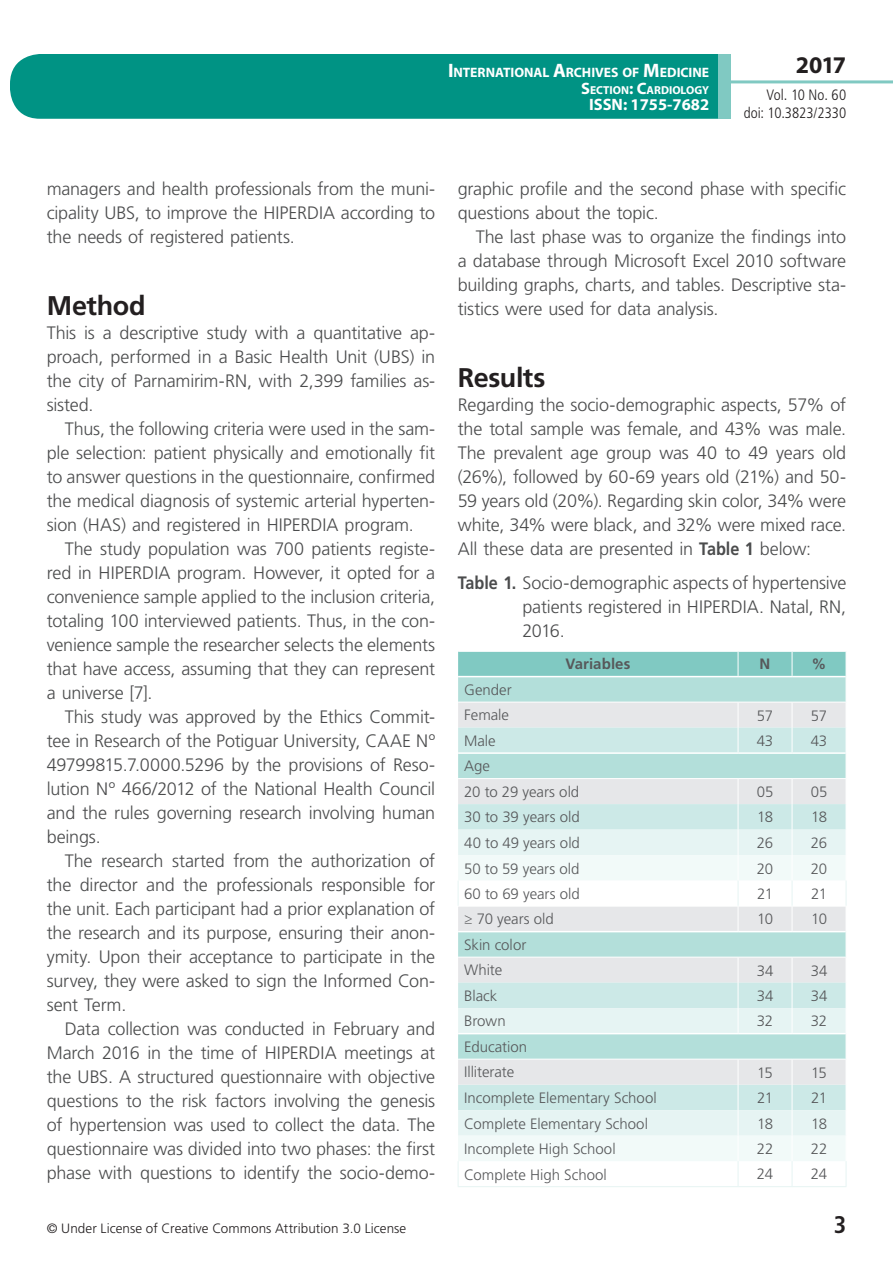
<style>
.page{position:relative;width:893px;height:1263px;background:#fff}
.page>*{position:absolute;margin:0;border:0;box-sizing:border-box;transform-origin:0 0}
.t1{font:700 27px "Frutiger LT Std";letter-spacing:-.015em;color:#231f20}
.t2{font:700 24px "Myriad Pro";color:#231f20}
.t3{font:700 condensed 24px "Frutiger LT Std";color:#231f20}
.t4{font:300 18px/24px "Frutiger LT Std";letter-spacing:-.01em;color:#4b4c4d;text-align:justify}
.t5{font:700 16.5px "Myriad Pro";color:#fff}
.t6{font:300 15px/25.5px "Frutiger LT Std";color:#57585a}
.t7{font:300 condensed 15px/18px "Frutiger LT Std";color:#231f20;text-align:right}
.t8{font:700 15px "Frutiger LT Std";letter-spacing:.005em;color:#57585a}
.t9{font:700 13.65px "Myriad Pro";letter-spacing:-.005em;color:#fff}
.t10{font:300 13.5px "Frutiger LT Std";letter-spacing:.005em;color:#231f20}
.t11{font:700 11.55px "Myriad Pro";color:#fff}
.s1{font-size:19.5px}
.s2{font-size:16.5px}
.s3{font-weight:700}
</style>
<div class="page">
<div style="left:10px;top:54px;width:775px;height:65px;background:#009384;border-radius:30px"></div>
<div style="left:732px;top:0;width:161px;height:157px;background:#fff"></div>
<hr style="left:730px;top:80px;width:163px;height:3px;background:#80c9c2">
<div style="left:718px;top:54px;width:13px;height:65px;background:#80c9c2"></div>
<svg style="left:458px;top:651px;width:389px;height:535px"></svg>
<hr style="left:458px;top:1186px;width:280px;height:1px;background:#e6f4f3">
<hr style="left:738px;top:1186px;width:54px;height:1px;background:#e6f4f3">
<hr style="left:792px;top:1186px;width:54px;height:1px;background:#e6f4f3">
<p class="t9" style="left:448px;top:64px;width:263px"><span class="s1">I</span>NTERNATIONAL <span class="s1">A</span>RCHIVES OF <span class="s1">M</span>EDICINE</p>
<p class="t11" style="left:581px;top:82px;width:130px"><span class="s2">S</span>ECTION<span class="s2">: C</span>ARDIOLOGY</p>
<p class="t5" style="left:589px;top:94px;width:122px">ISSN: 1755-7682</p>
<h2 class="t2" style="left:796px;top:49px;width:52px">2017</h2>
<p class="t7" style="left:744px;top:86px;width:104px">Vol. 10 No. 60 doi: 10.3823/2330</p>
<p class="t4" style="left:47px;top:177px;width:390px">managers and health professionals from the muni&shy;cipality UBS, to improve the HIPERDIA according to the needs of registered patients.</p>
<h1 class="t1" style="left:47px;top:290px;width:100px">Method</h1>
<p class="t4" style="left:47px;top:321px;width:390px">This is a descriptive study with a quantitative ap&shy;proach, performed in a Basic Health Unit (UBS) in the city of Parnamirim-RN, with 2,399 families as&shy;sisted.</p>
<p class="t4" style="left:47px;top:417px;width:390px;text-indent:18px">Thus, the following criteria were used in the sam&shy;ple selection: patient physically and emotionally fit to answer questions in the questionnaire, confirmed the medical diagnosis of systemic arterial hyperten&shy;sion (HAS) and registered in HIPERDIA program.</p>
<p class="t4" style="left:47px;top:537px;width:390px;text-indent:18px">The study population was 700 patients registe&shy;red in HIPERDIA program. However, it opted for a convenience sample applied to the inclusion criteria, totaling 100 interviewed patients. Thus, in the con&shy;venience sample the researcher selects the elements that have access, assuming that they can represent a universe [7].</p>
<p class="t4" style="left:47px;top:705px;width:390px;text-indent:18px">This study was approved by the Ethics Commit&shy;tee in Research of the Potiguar University, CAAE Nº 49799815.7.0000.5296 by the provisions of Reso&shy;lution Nº 466/2012 of the National Health Council and the rules governing research involving human beings.</p>
<p class="t4" style="left:47px;top:849px;width:390px;text-indent:18px">The research started from the authorization of the director and the professionals responsible for the unit. Each participant had a prior explanation of the research and its purpose, ensuring their anon&shy;ymity. Upon their acceptance to participate in the survey, they were asked to sign the Informed Con&shy;sent Term.</p>
<p class="t4" style="left:47px;top:1017px;width:390px;text-indent:18px">Data collection was conducted in February and March 2016 in the time of HIPERDIA meetings at the UBS. A structured questionnaire with objective questions to the risk factors involving the genesis of hypertension was used to collect the data. The questionnaire was divided into two phases: the first phase with questions to identify the socio-demo-</p>
<p class="t4" style="left:458px;top:177px;width:390px">graphic profile and the second phase with specific questions about the topic.</p>
<p class="t4" style="left:458px;top:225px;width:390px;text-indent:18px">The last phase was to organize the findings into a database through Microsoft Excel 2010 software building graphs, charts, and tables. Descriptive sta&shy;tistics were used for data analysis.</p>
<h1 class="t1" style="left:458px;top:362px;width:89px">Results</h1>
<p class="t4" style="left:458px;top:393px;width:390px">Regarding the socio-demographic aspects, 57% of the total sample was female, and 43% was male.<br>The prevalent age group was 40 to 49 years old (26%), followed by 60-69 years old (21%) and 50- 59 years old (20%). Regarding skin color, 34% were white, 34% were black, and 32% were mixed race.<br>All these data are presented in <span class="s3">Table 1</span> below:</p>
<p class="t4" style="left:522px;top:571px;width:326px;text-indent:-65px"><span class="s3">Table 1.</span> Socio-demographic aspects of hypertensive patients registered in HIPERDIA. Natal, RN, 2016.</p>
<p class="t8" style="left:565px;top:655px;width:67px">Variables</p>
<p class="t8" style="left:760px;top:655px;width:12px">N</p>
<p class="t8" style="left:811px;top:655px;width:16px">%</p>
<p class="t6" style="left:464px;top:677px;width:49px">Gender<br>Female</p>
<p class="t6" style="left:757px;top:703px;width:18px">57</p>
<p class="t6" style="left:811px;top:703px;width:18px">57</p>
<p class="t6" style="left:464px;top:728px;width:33px">Male</p>
<p class="t6" style="left:757px;top:728px;width:18px">43</p>
<p class="t6" style="left:811px;top:728px;width:18px">43</p>
<p class="t6" style="left:464px;top:754px;width:117px">Age<br>20 to 29 years old</p>
<p class="t6" style="left:757px;top:779px;width:18px">05</p>
<p class="t6" style="left:811px;top:779px;width:18px">05</p>
<p class="t6" style="left:464px;top:805px;width:117px">30 to 39 years old</p>
<p class="t6" style="left:757px;top:805px;width:17px">18</p>
<p class="t6" style="left:811px;top:805px;width:17px">18</p>
<p class="t6" style="left:464px;top:830px;width:117px">40 to 49 years old</p>
<p class="t6" style="left:757px;top:830px;width:18px">26</p>
<p class="t6" style="left:811px;top:830px;width:18px">26</p>
<p class="t6" style="left:464px;top:856px;width:117px">50 to 59 years old</p>
<p class="t6" style="left:757px;top:856px;width:18px">20</p>
<p class="t6" style="left:811px;top:856px;width:18px">20</p>
<p class="t6" style="left:464px;top:881px;width:117px">60 to 69 years old</p>
<p class="t6" style="left:757px;top:881px;width:17px">21</p>
<p class="t6" style="left:811px;top:881px;width:17px">21</p>
<p class="t6" style="left:464px;top:907px;width:91px">≥ 70 years old</p>
<p class="t6" style="left:757px;top:906px;width:18px">10</p>
<p class="t6" style="left:811px;top:906px;width:18px">10</p>
<p class="t6" style="left:464px;top:932px;width:64px">Skin color<br>White</p>
<p class="t6" style="left:757px;top:958px;width:18px">34</p>
<p class="t6" style="left:811px;top:958px;width:18px">34</p>
<p class="t6" style="left:464px;top:983px;width:35px">Black</p>
<p class="t6" style="left:757px;top:983px;width:18px">34</p>
<p class="t6" style="left:811px;top:983px;width:18px">34</p>
<p class="t6" style="left:464px;top:1009px;width:43px">Brown</p>
<p class="t6" style="left:757px;top:1008px;width:18px">32</p>
<p class="t6" style="left:811px;top:1008px;width:18px">32</p>
<p class="t6" style="left:464px;top:1034px;width:65px">Education<br>Illiterate</p>
<p class="t6" style="left:757px;top:1060px;width:17px">15</p>
<p class="t6" style="left:811px;top:1060px;width:17px">15</p>
<p class="t6" style="left:464px;top:1085px;width:194px">Incomplete Elementary School</p>
<p class="t6" style="left:757px;top:1085px;width:17px">21</p>
<p class="t6" style="left:811px;top:1085px;width:17px">21</p>
<p class="t6" style="left:464px;top:1111px;width:185px">Complete Elementary School</p>
<p class="t6" style="left:757px;top:1111px;width:17px">18</p>
<p class="t6" style="left:811px;top:1111px;width:17px">18</p>
<p class="t6" style="left:464px;top:1136px;width:153px">Incomplete High School</p>
<p class="t6" style="left:757px;top:1136px;width:18px">22</p>
<p class="t6" style="left:811px;top:1136px;width:18px">22</p>
<p class="t6" style="left:464px;top:1162px;width:144px">Complete High School</p>
<p class="t6" style="left:757px;top:1161px;width:18px">24</p>
<p class="t6" style="left:811px;top:1161px;width:18px">24</p>
<p class="t10" style="left:47px;top:1220px;width:361px">© Under License of Creative Commons Attribution 3.0 License</p>
<h2 class="t3" style="left:834px;top:1210px;width:14px">3</h2>
</div>
